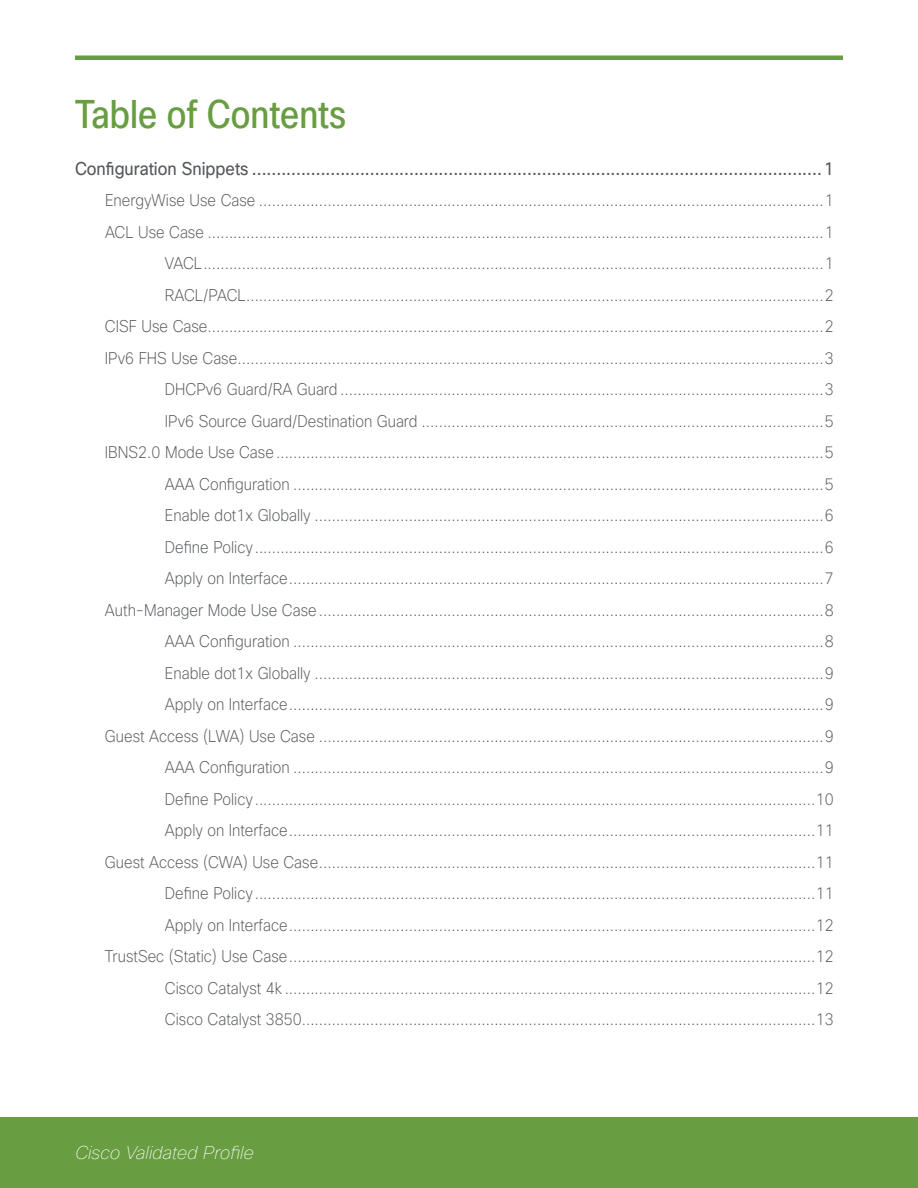
<style>
.page{position:relative;width:918px;height:1188px;background:#fff}
.page>*{position:absolute;margin:0;border:0;box-sizing:border-box;transform-origin:0 0}
.t1{font:condensed 39px "Cisco Sans";color:#689d41}
.t2{font:18px "Cisco Sans";color:#54575b;scale:.91 1}
.t3{font:italic 100 18px "Cisco Sans";color:#fff}
.t4{font:200 16.5px/31.5px "Cisco Sans";color:#54575b;text-align:right;scale:.91 1}
</style>
<div class="page">
<div style="left:0;top:1118px;width:918px;height:70px;background:#689d41"></div>
<hr style="left:75px;top:56px;width:768px;height:4px;background:#689d41">
<h1 class="t1" style="left:75px;top:90px;width:273px">Table of Contents</h1>
<p class="t2" style="left:75px;top:157px;width:836px">Configuration Snippets ....................................................................................................................1</p>
<p class="t4" style="left:105px;top:185px;width:803px">EnergyWise Use Case ....................................................................................................................................1<br>ACL Use Case ................................................................................................................................................1<br>VACL.................................................................................................................................................1<br>RACL/PACL.......................................................................................................................................2<br>CISF Use Case................................................................................................................................................2<br>IPv6 FHS Use Case.........................................................................................................................................3<br>DHCPv6 Guard/RA Guard .................................................................................................................3<br>IPv6 Source Guard/Destination Guard ..............................................................................................5<br>IBNS2.0 Mode Use Case ................................................................................................................................5<br>AAA Configuration ............................................................................................................................5<br>Enable dot1x Globally .......................................................................................................................6<br>Define Policy.....................................................................................................................................6<br>Apply on Interface.............................................................................................................................7<br>Auth-Manager Mode Use Case ......................................................................................................................8<br>AAA Configuration ............................................................................................................................8<br>Enable dot1x Globally .......................................................................................................................9<br>Apply on Interface.............................................................................................................................9<br>Guest Access (LWA) Use Case ......................................................................................................................9<br>AAA Configuration ............................................................................................................................9<br>Define Policy...................................................................................................................................10<br>Apply on Interface...........................................................................................................................11<br>Guest Access (CWA) Use Case....................................................................................................................11<br>Define Policy...................................................................................................................................11<br>Apply on Interface...........................................................................................................................12<br>TrustSec (Static) Use Case...........................................................................................................................12<br>Cisco Catalyst 4k ............................................................................................................................12<br>Cisco Catalyst 3850........................................................................................................................13</p>
<p class="t3" style="left:75px;top:1141px;width:180px">Cisco Validated Profile</p>
</div>
